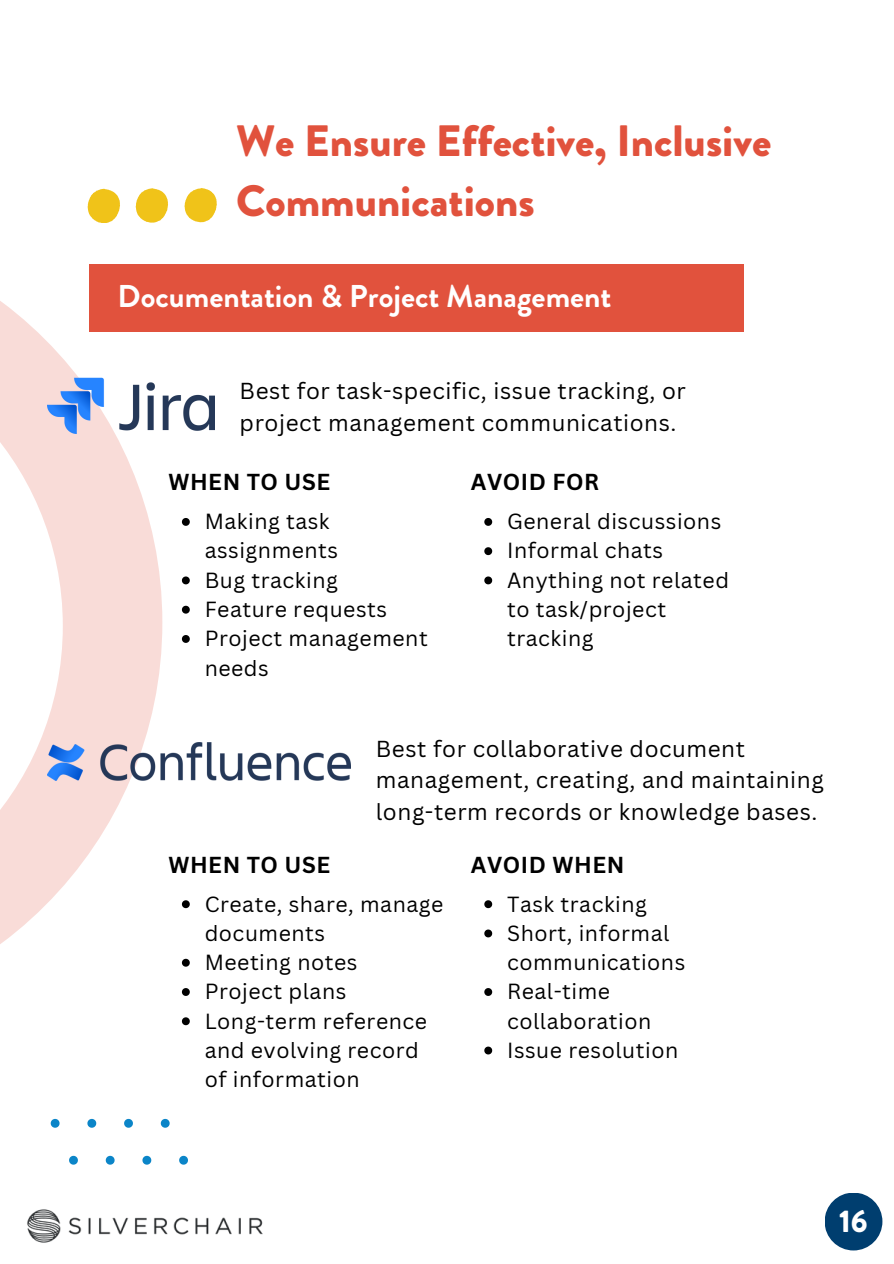
<style>
.page{position:relative;width:894px;height:1264px;background:#fff}
.page>*{position:absolute;margin:0;border:0;box-sizing:border-box;transform-origin:0 0}
.t1{font:900 43.8px/60.4px "Brandon Grotesque";color:#e1523d}
.t2{font:700 31.5px "Brandon Grotesque";color:#fff}
.t3{font:900 31.35px "Brandon Grotesque";color:#fff}
.t4{font:22.5px/31.5px "Canva Sans";letter-spacing:.025em;color:#000}
.t5{font:700 22.5px "Canva Sans";letter-spacing:.025em;color:#000}
.t6{font:21.3px/29.2px "Canva Sans";letter-spacing:.025em;color:#000}
</style>
<div class="page">
<svg style="left:51px;top:1118px;width:9px;height:9px"></svg>
<svg style="left:87px;top:1118px;width:9px;height:9px"></svg>
<svg style="left:124px;top:1118px;width:9px;height:9px"></svg>
<svg style="left:161px;top:1118px;width:9px;height:9px"></svg>
<svg style="left:69px;top:1155px;width:9px;height:9px"></svg>
<svg style="left:106px;top:1155px;width:9px;height:9px"></svg>
<svg style="left:142px;top:1155px;width:9px;height:9px"></svg>
<svg style="left:179px;top:1155px;width:8px;height:9px"></svg>
<img style="left:27px;top:1209px;width:236px;height:34px">
<svg style="left:0;top:301px;width:162px;height:643px;fill:#f9dcd8"></svg>
<img style="left:47px;top:372px;width:168px;height:70px">
<svg style="left:88px;top:188px;width:129px;height:35px"></svg>
<div style="left:824px;top:1192px;width:58px;height:58px;background:#003e6f;border-radius:50%"></div>
<div style="left:89px;top:264px;width:655px;height:67px;background:#e1523d"></div>
<img style="left:47px;top:742px;width:303px;height:38px">
<svg style="left:182px;top:518px;width:8px;height:8px"></svg>
<svg style="left:182px;top:576px;width:8px;height:8px"></svg>
<svg style="left:182px;top:605px;width:8px;height:8px"></svg>
<svg style="left:182px;top:635px;width:8px;height:8px"></svg>
<svg style="left:484px;top:518px;width:8px;height:8px"></svg>
<svg style="left:484px;top:547px;width:8px;height:8px"></svg>
<svg style="left:484px;top:576px;width:8px;height:8px"></svg>
<svg style="left:182px;top:900px;width:8px;height:8px"></svg>
<svg style="left:182px;top:958px;width:8px;height:8px"></svg>
<svg style="left:182px;top:988px;width:8px;height:7px"></svg>
<svg style="left:182px;top:1017px;width:8px;height:8px"></svg>
<svg style="left:484px;top:900px;width:8px;height:8px"></svg>
<svg style="left:484px;top:929px;width:8px;height:8px"></svg>
<svg style="left:484px;top:988px;width:8px;height:7px"></svg>
<svg style="left:484px;top:1046px;width:8px;height:8px"></svg>
<p class="t1" style="left:236px;top:111px;width:536px">We Ensure Effective, Inclusive<br>Communications</p>
<p class="t2" style="left:117px;top:274px;width:495px">Documentation &amp; Project Management</p>
<h3 class="t4" style="left:239px;top:375px;width:447px">Best for task-specific, issue tracking, or project management communications.</h3>
<p class="t5" style="left:168px;top:466px;width:163px">WHEN TO USE</p>
<p class="t5" style="left:470px;top:466px;width:130px">AVOID FOR</p>
<p class="t6" style="left:205px;top:506px;width:135px">Making task assignments</p>
<p class="t6" style="left:205px;top:565px;width:135px">Bug tracking</p>
<p class="t6" style="left:205px;top:594px;width:184px">Feature requests</p>
<p class="t6" style="left:205px;top:623px;width:224px">Project management needs</p>
<p class="t6" style="left:507px;top:506px;width:216px">General discussions</p>
<p class="t6" style="left:507px;top:535px;width:157px">Informal chats</p>
<p class="t6" style="left:507px;top:565px;width:223px">Anything not related to task/project tracking</p>
<h3 class="t4" style="left:376px;top:732px;width:449px">Best for collaborative document management, creating, and maintaining long-term records or knowledge bases.</h3>
<h3 class="t5" style="left:168px;top:848px;width:163px">WHEN TO USE</h3>
<h3 class="t5" style="left:470px;top:848px;width:155px">AVOID WHEN</h3>
<p class="t6" style="left:205px;top:888px;width:240px">Create, share, manage documents</p>
<p class="t6" style="left:205px;top:947px;width:154px">Meeting notes</p>
<p class="t6" style="left:205px;top:976px;width:143px">Project plans</p>
<p class="t6" style="left:205px;top:1005px;width:224px">Long-term reference and evolving record of information</p>
<p class="t6" style="left:507px;top:888px;width:141px">Task tracking</p>
<p class="t6" style="left:507px;top:917px;width:180px">Short, informal communications</p>
<p class="t6" style="left:507px;top:976px;width:146px">Real-time collaboration</p>
<p class="t6" style="left:507px;top:1034px;width:173px">Issue resolution</p>
<h2 class="t3" style="left:839px;top:1199px;width:30px">16</h2>
</div>
